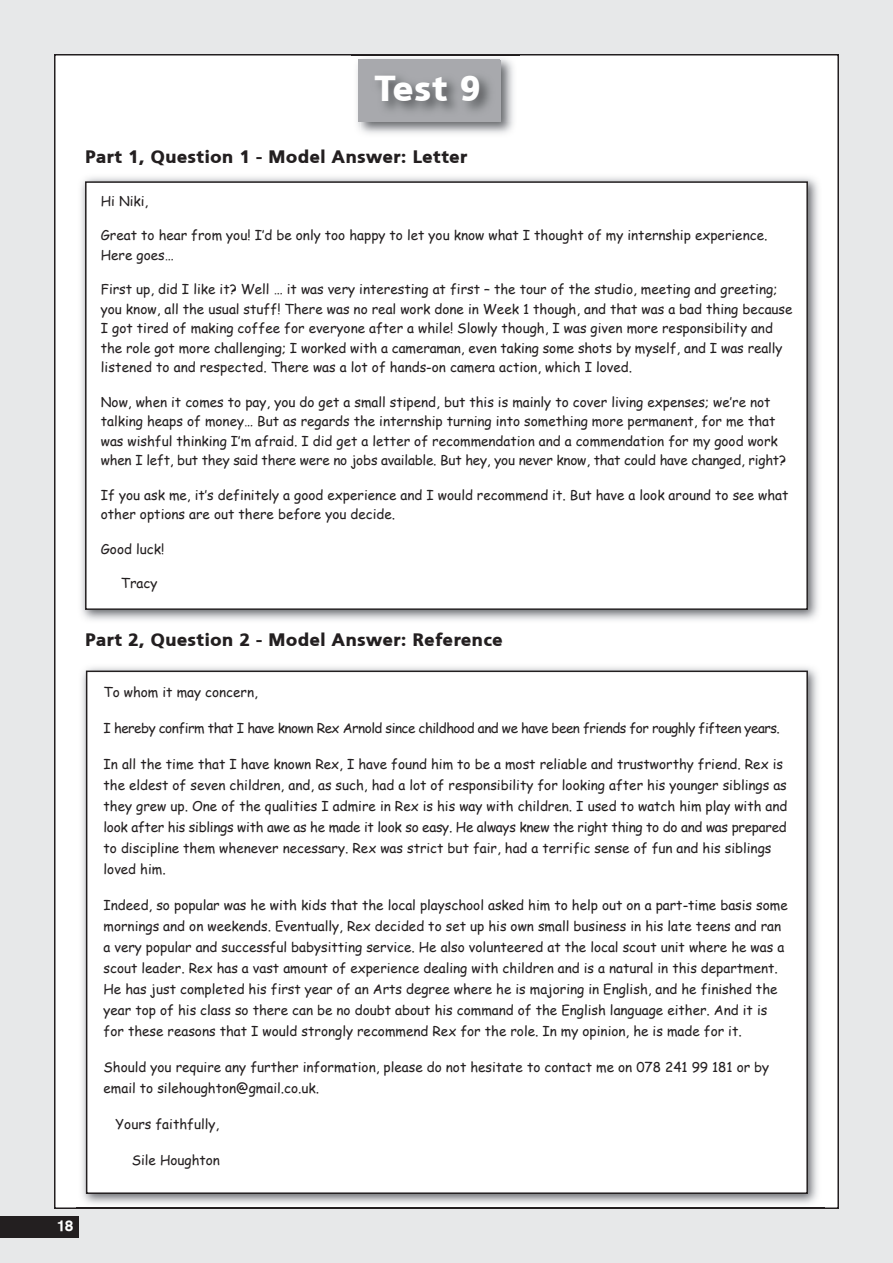
<style>
.page{position:relative;width:893px;height:1263px;background:#e7e8e9}
.page>*{position:absolute;margin:0;border:0;box-sizing:border-box;transform-origin:0 0}
.t1{font:900 36px "PF Catalog";color:#fff}
.t2{font:900 18px "PF Catalog";color:#231f20}
.t3{font:15px "UB Helvetica Bold";color:#fff}
.t4{font:13.5px/21px "Comic Sans MS";color:#231f20}
.t5{font:13.5px "Comic Sans MS";letter-spacing:-.035em;color:#231f20}
</style>
<div class="page">
<div style="left:0;top:1217px;width:79px;height:21px;background:#231f20"></div>
<div style="left:55px;top:55px;width:783px;height:1153px;background:#fff"></div>
<img style="left:352px;top:54px;width:168px;height:76px">
<div style="left:359px;top:59px;width:141px;height:62px;background:#a8a9ad"></div>
<img style="left:360px;top:60px;width:156px;height:74px">
<img style="left:81px;top:177px;width:738px;height:444px">
<div style="left:86px;top:182px;width:721px;height:427px;background:#fff"></div>
<div style="left:85px;top:181px;width:723px;height:429px;border:2px solid #231f20"></div>
<img style="left:76px;top:667px;width:748px;height:542px">
<div style="left:87px;top:671px;width:720px;height:522px;background:#fff"></div>
<h1 class="t1" style="left:375px;top:67px;width:108px">Test 9</h1>
<h2 class="t2" style="left:85px;top:147px;width:384px">Part 1, Question 1 - Model Answer: Letter</h2>
<p class="t4" style="left:101px;top:190px;width:49px">Hi Niki,</p>
<p class="t4" style="left:101px;top:225px;width:668px;line-height:19.5px">Great to hear from you! I’d be only too happy to let you know what I thought of my internship experience.<br>Here goes…</p>
<p class="t4" style="left:101px;top:279px;width:693px;line-height:19.5px">First up, did I like it? Well … it was very interesting at first – the tour of the studio, meeting and greeting; you know, all the usual stuff! There was no real work done in Week 1 though, and that was a bad thing because I got tired of making coffee for everyone after a while! Slowly though, I was given more responsibility and the role got more challenging; I worked with a cameraman, even taking some shots by myself, and I was really listened to and respected. There was a lot of hands-on camera action, which I loved.</p>
<p class="t4" style="left:101px;top:392px;width:687px;line-height:19.5px">Now, when it comes to pay, you do get a small stipend, but this is mainly to cover living expenses; we’re not talking heaps of money… But as regards the internship turning into something more permanent, for me that was wishful thinking I’m afraid. I did get a letter of recommendation and a commendation for my good work when I left, but they said there were no jobs available. But hey, you never know, that could have changed, right?</p>
<p class="t4" style="left:101px;top:485px;width:689px;line-height:19.5px">If you ask me, it’s definitely a good experience and I would recommend it. But have a look around to see what other options are out there before you decide.</p>
<p class="t4" style="left:101px;top:538px;width:65px">Good luck!</p>
<p class="t4" style="left:121px;top:572px;width:38px">Tracy</p>
<h2 class="t2" style="left:85px;top:629px;width:419px">Part 2, Question 2 - Model Answer: Reference</h2>
<p class="t4" style="left:104px;top:681px;width:156px">To whom it may concern,</p>
<p class="t5" style="left:104px;top:718px;width:678px">I hereby confirm that I have known Rex Arnold since childhood and we have been friends for roughly fifteen years.</p>
<p class="t4" style="left:104px;top:753px;width:685px">In all the time that I have known Rex, I have found him to be a most reliable and trustworthy friend. Rex is the eldest of seven children, and, as such, had a lot of responsibility for looking after his younger siblings as they grew up. One of the qualities I admire in Rex is his way with children. I used to watch him play with and look after his siblings with awe as he made it look so easy. He always knew the right thing to do and was prepared to discipline them whenever necessary. Rex was strict but fair, had a terrific sense of fun and his siblings loved him.</p>
<p class="t4" style="left:104px;top:894px;width:686px">Indeed, so popular was he with kids that the local playschool asked him to help out on a part-time basis some mornings and on weekends. Eventually, Rex decided to set up his own small business in his late teens and ran a very popular and successful babysitting service. He also volunteered at the local scout unit where he was a scout leader. Rex has a vast amount of experience dealing with children and is a natural in this department.<br>He has just completed his first year of an Arts degree where he is majoring in English, and he finished the year top of his class so there can be no doubt about his command of the English language either. And it is for these reasons that I would strongly recommend Rex for the role. In my opinion, he is made for it.</p>
<p class="t4" style="left:104px;top:1056px;width:667px">Should you require any further information, please do not hesitate to contact me on 078 241 99 181 or by email to silehoughton@gmail.co.uk.</p>
<p class="t4" style="left:116px;top:1113px;width:105px">Yours faithfully,</p>
<p class="t4" style="left:132px;top:1149px;width:90px">Sile Houghton</p>
<p class="t3" style="left:56px;top:1217px;width:19px">18</p>
</div>
